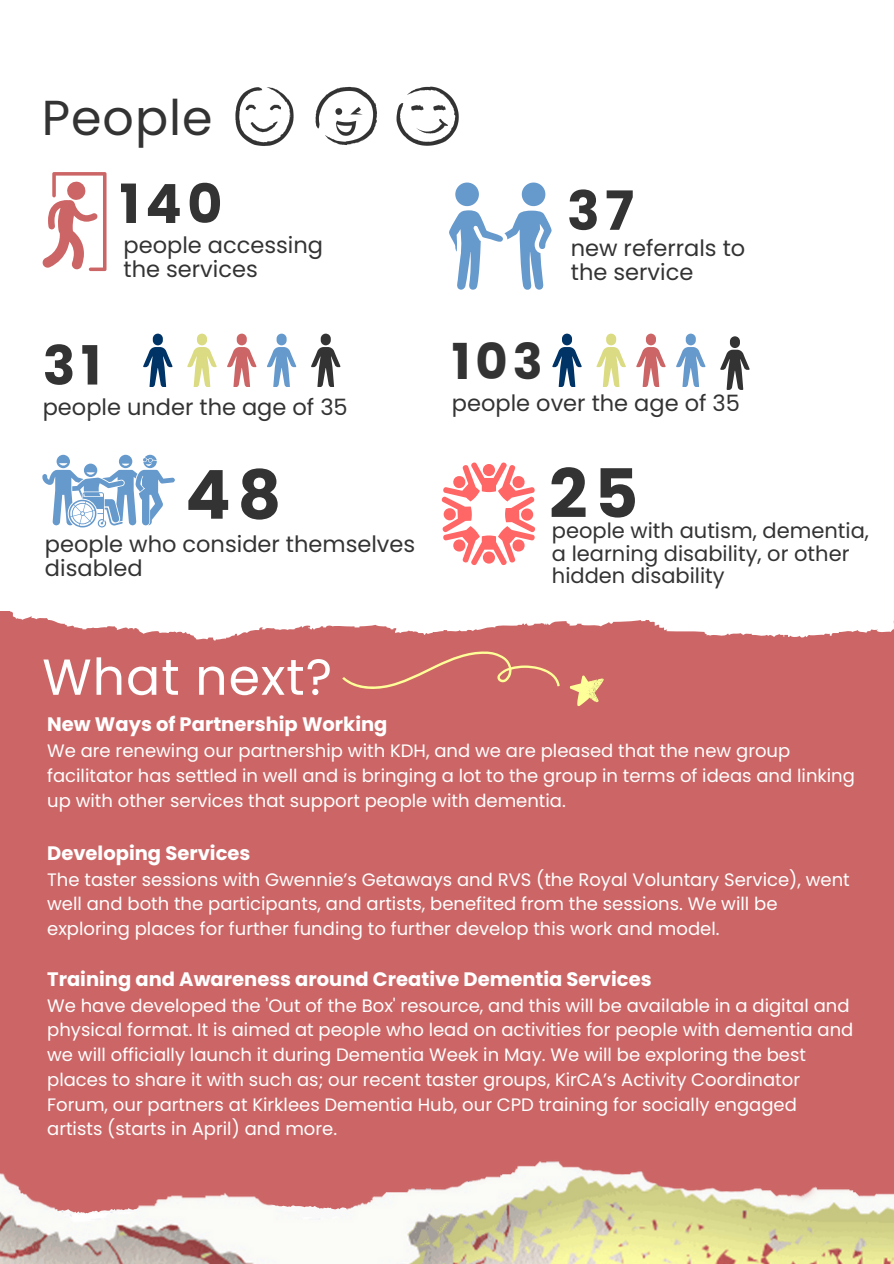
<style>
.page{position:relative;width:894px;height:1264px;background:#fff}
.page>*{position:absolute;margin:0;border:0;box-sizing:border-box;transform-origin:0 0}
.t1{font:700 67.5px "Poppins";color:#333}
.t2{font:700 54px "Poppins";letter-spacing:.1em;color:#333}
.t3{font:50.55px "Poppins";letter-spacing:.02em;color:#fff}
.t4{font:700 49.5px "Poppins";color:#333}
.t5{font:49.05px "Poppins";letter-spacing:.02em;color:#333}
.t6{font:22.5px/24.8px "Poppins";color:#333}
.t7{font:21px/22.5px "Poppins";color:#333}
.t8{font:700 19.5px "Poppins";color:#fff}
.t9{font:18px/24.8px "Poppins";color:#fff}
</style>
<div class="page">
<div style="left:0;top:611px;width:893px;height:565px;background:#c66"></div>
<svg style="left:143px;top:333px;width:29px;height:54px"></svg>
<svg style="left:187px;top:333px;width:30px;height:54px"></svg>
<svg style="left:227px;top:333px;width:29px;height:54px"></svg>
<svg style="left:267px;top:333px;width:29px;height:54px"></svg>
<svg style="left:311px;top:333px;width:29px;height:54px"></svg>
<svg style="left:552px;top:333px;width:29px;height:54px"></svg>
<svg style="left:596px;top:333px;width:29px;height:54px"></svg>
<svg style="left:636px;top:333px;width:29px;height:54px"></svg>
<svg style="left:676px;top:333px;width:29px;height:54px"></svg>
<svg style="left:720px;top:336px;width:29px;height:54px"></svg>
<svg style="left:42px;top:172px;width:64px;height:99px"></svg>
<img style="left:0;top:1161px;width:893px;height:102px">
<svg style="left:42px;top:455px;width:133px;height:72px"></svg>
<svg style="left:441px;top:462px;width:94px;height:103px"></svg>
<img style="left:235px;top:86px;width:223px;height:60px">
<svg style="left:449px;top:182px;width:102px;height:107px"></svg>
<svg style="left:10px;top:611px;width:883px;height:95px"></svg>
<h3 class="t5" style="left:42px;top:83px;width:172px">People</h3>
<h2 class="t2" style="left:119px;top:166px;width:104px">140</h2>
<p class="t6" style="left:124px;top:232px;width:201px">people accessing the services</p>
<h2 class="t2" style="left:43px;top:328px;width:60px">31</h2>
<h3 class="t4" style="left:452px;top:327px;width:92px">103</h3>
<h2 class="t2" style="left:567px;top:173px;width:68px">37</h2>
<p class="t6" style="left:570px;top:235px;width:176px">new referrals to the service</p>
<p class="t6" style="left:43px;top:395px;width:306px">people under the age of 35</p>
<h1 class="t1" style="left:185px;top:448px;width:98px">48</h1>
<p class="t6" style="left:45px;top:531px;width:372px">people who consider themselves disabled</p>
<h3 class="t3" style="left:42px;top:641px;width:291px">What next?</h3>
<p class="t6" style="left:452px;top:391px;width:289px">people over the age of 35</p>
<h1 class="t1" style="left:549px;top:446px;width:91px">25</h1>
<p class="t7" style="left:551px;top:520px;width:318px">people with autism, dementia, a learning disability, or other hidden disability</p>
<p class="t8" style="left:47px;top:710px;width:342px">New Ways of Partnership Working</p>
<p class="t9" style="left:47px;top:738px;width:809px">We are renewing our partnership with KDH, and we are pleased that the new group facilitator has settled in well and is bringing a lot to the group in terms of ideas and linking up with other services that support people with dementia.</p>
<p class="t8" style="left:47px;top:839px;width:205px">Developing Services</p>
<p class="t9" style="left:47px;top:866px;width:803px">The taster sessions with Gwennie’s Getaways and RVS (the Royal Voluntary Service), went well and both the participants, and artists, benefited from the sessions. We will be exploring places for further funding to further develop this work and model.</p>
<p class="t8" style="left:47px;top:965px;width:605px">Training and Awareness around Creative Dementia Services</p>
<p class="t9" style="left:47px;top:992px;width:807px">We have developed the 'Out of the Box' resource, and this will be available in a digital and physical format. It is aimed at people who lead on activities for people with dementia and we will officially launch it during Dementia Week in May. We will be exploring the best places to share it with such as; our recent taster groups, KirCA’s Activity Coordinator Forum, our partners at Kirklees Dementia Hub, our CPD training for socially engaged artists (starts in April) and more.</p>
</div>
